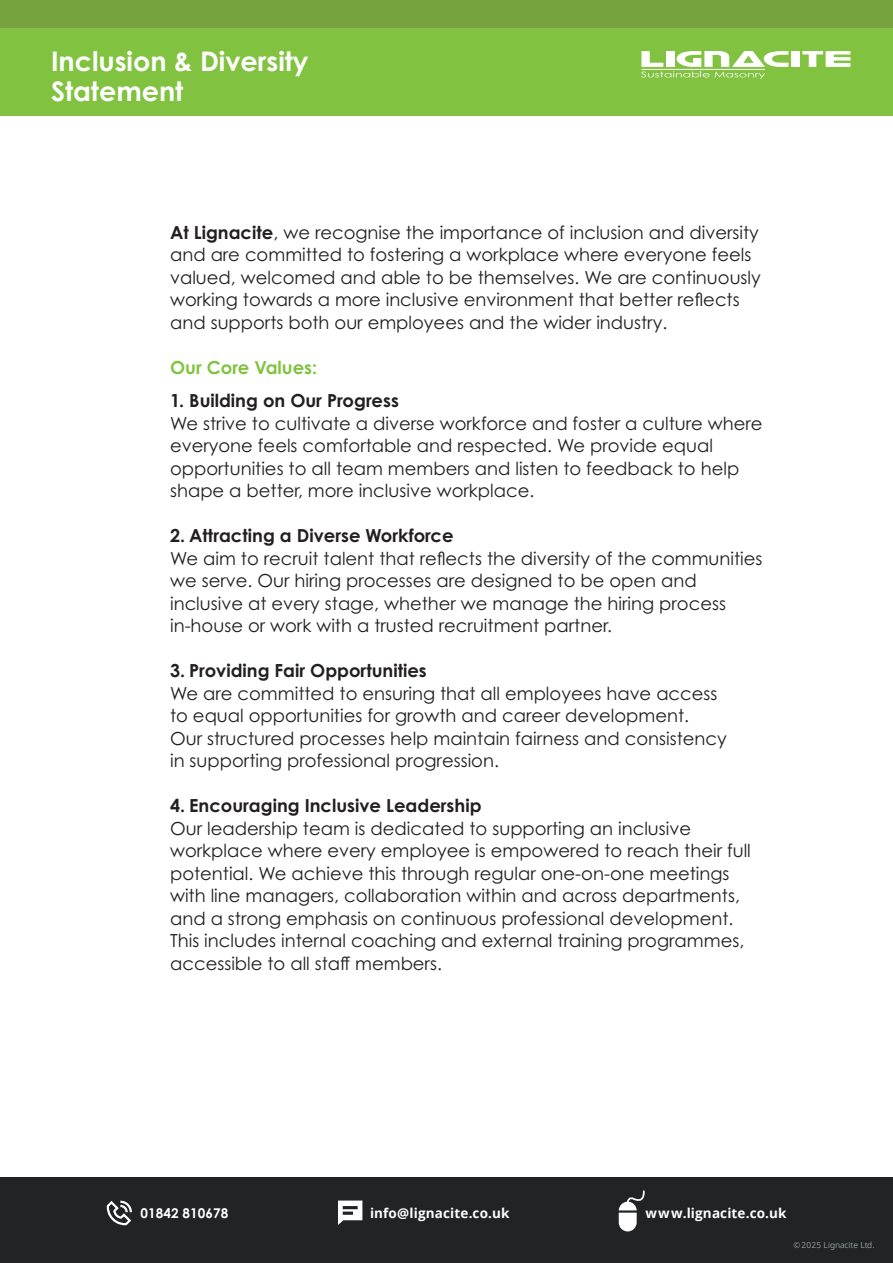
<style>
.page{position:relative;width:893px;height:1263px;background:#fff}
.page>*{position:absolute;margin:0;border:0;box-sizing:border-box;transform-origin:0 0}
.t1{font:700 27px/30px "Century Gothic Pro";color:#fff}
.t2{font:18px/22.5px "Century Gothic Pro";color:#231f20}
.t3{font:700 18px "Century Gothic Pro";color:#231f20}
.t4{font:700 18px "Century Gothic Pro";color:#81c340}
.t5{font:700 13.5px "Open Sans";letter-spacing:.01em;color:#fff}
.t6{font:700 13.5px "Century Gothic Pro";letter-spacing:.01em;color:#fff}
.t7{font:8.4px "Open Sans";letter-spacing:.005em;color:#979ea1}
.s1{font-weight:700}
</style>
<div class="page">
<div style="left:0;top:0;width:893px;height:28px;background:#77a240"></div>
<div style="left:0;top:28px;width:893px;height:88px;background:#81c340"></div>
<div style="left:0;top:1178px;width:893px;height:85px;background:#212325"></div>
<svg style="left:338px;top:1200px;width:24px;height:25px"></svg>
<svg style="left:619px;top:1190px;width:26px;height:41px"></svg>
<svg style="left:106px;top:1200px;width:26px;height:26px"></svg>
<div style="left:791px;top:51px;width:9px;height:16px;background:#fff"></div>
<svg style="left:802px;top:51px;width:48px;height:16px"></svg>
<svg style="left:641px;top:51px;width:147px;height:28px"></svg>
<hr style="left:641px;top:69px;width:124px;height:1px;background:#fff">
<p class="t1" style="left:51px;top:46px;width:259px">Inclusion &amp; Diversity<br>Statement</p>
<p class="t2" style="left:170px;top:221px;width:592px"><span class="s1">At Lignacite</span>, we recognise the importance of inclusion and diversity and are committed to fostering a workplace where everyone feels valued, welcomed and able to be themselves. We are continuously working towards a more inclusive environment that better reflects and supports both our employees and the wider industry.</p>
<p class="t4" style="left:170px;top:356px;width:149px">Our Core Values:</p>
<p class="t3" style="left:170px;top:390px;width:230px">1. Building on Our Progress</p>
<p class="t2" style="left:170px;top:412px;width:594px">We strive to cultivate a diverse workforce and foster a culture where everyone feels comfortable and respected. We provide equal opportunities to all team members and listen to feedback to help shape a better, more inclusive workplace.</p>
<p class="t3" style="left:170px;top:525px;width:285px">2. Attracting a Diverse Workforce</p>
<p class="t2" style="left:170px;top:547px;width:594px">We aim to recruit talent that reflects the diversity of the communities we serve. Our hiring processes are designed to be open and inclusive at every stage, whether we manage the hiring process in-house or work with a trusted recruitment partner.</p>
<p class="t3" style="left:170px;top:660px;width:258px">3. Providing Fair Opportunities</p>
<p class="t2" style="left:170px;top:682px;width:558px">We are committed to ensuring that all employees have access to equal opportunities for growth and career development.<br>Our structured processes help maintain fairness and consistency in supporting professional progression.</p>
<p class="t3" style="left:170px;top:795px;width:313px">4. Encouraging Inclusive Leadership</p>
<p class="t2" style="left:170px;top:817px;width:582px">Our leadership team is dedicated to supporting an inclusive workplace where every employee is empowered to reach their full potential. We achieve this through regular one-on-one meetings with line managers, collaboration within and across departments, and a strong emphasis on continuous professional development.<br>This includes internal coaching and external training programmes, accessible to all staff members.</p>
<p class="t6" style="left:141px;top:1205px;width:90px">01842 810678</p>
<p class="t5" style="left:370px;top:1204px;width:141px">info@lignacite.co.uk</p>
<p class="t5" style="left:645px;top:1204px;width:143px">www.lignacite.co.uk</p>
<p class="t7" style="left:793px;top:1239px;width:83px">© 2025 Lignacite Ltd.</p>
</div>
